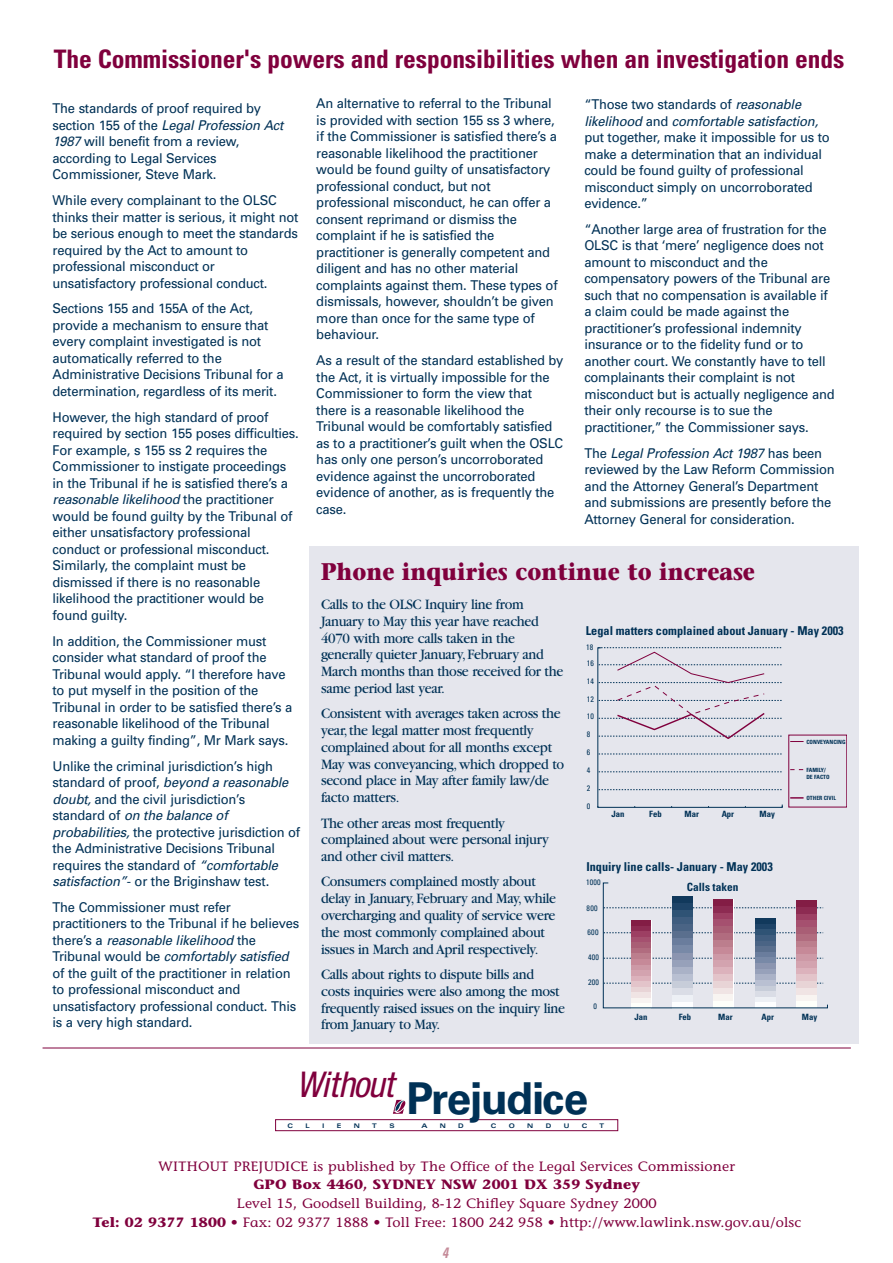
<style>
.page{position:relative;width:893px;height:1263px;background:#fff}
.page>*{position:absolute;margin:0;border:0;box-sizing:border-box;transform-origin:0 0}
.t1{font:700 43.95px "Univers";letter-spacing:-.03em;color:#003156}
.t2{font:700 condensed 25.5px "Univers";letter-spacing:-.005em;color:#80003d}
.t3{font:700 24px "Stone Serif";color:#80003d;scale:.9 1}
.t4{font:15px/16.8px "Garamond";letter-spacing:-.02em;color:#003156;scale:.94 1}
.t5{font:italic 700 condensed 15px "Univers";color:#c58b99;scale:.9 1}
.t6{font:13.5px/16.5px "Univers";letter-spacing:-.015em;color:#003156;scale:.96 1}
.t7{font:13.5px/18.8px "Stone Informal";letter-spacing:.01em;color:#80003d;text-align:center;scale:1.05 1}
.t8{font:700 13.5px "Stone Informal";letter-spacing:.015em;color:#80003d;scale:1.05 1}
.t9{font:700 condensed 12.3px "Univers";color:#003156}
.t10{font:700 condensed 11.4px "Univers";color:#003156}
.t11{font:700 condensed 8.7px "Univers";color:#003156}
.t12{font:condensed 7.95px "Univers";letter-spacing:.025em;color:#003156}
.t13{font:700 expanded 6.3px "Univers";color:#003156}
.t14{font:700 condensed 5.7px/6.9px "Univers";color:#003156}
.s1{font-style:italic}
.s2{font-weight:700}
</style>
<div class="page">
<div style="left:309px;top:547px;width:549px;height:497px;background:#e5e6ed"></div>
<hr style="left:43px;top:1048px;width:807px;height:1px;background:#80003d">
<div style="left:275px;top:1119px;width:343px;height:12px;background:#fff;border:1px solid #80003d"></div>
<svg style="left:393px;top:1100px;width:12px;height:14px"></svg>
<svg style="left:602px;top:882px;width:226px;height:127px"></svg>
<svg style="left:597px;top:647px;width:186px;height:161px"></svg>
<svg style="left:790px;top:741px;width:13px;height:1px"></svg>
<svg style="left:790px;top:797px;width:13px;height:2px"></svg>
<h2 class="t2" style="left:54px;top:50px;width:792px">The Commissioner's powers and responsibilities when an investigation ends</h2>
<p class="t6" style="left:53px;top:101px;width:242px">The standards of proof required by section 155 of the <span class="s1">Legal Profession Act<br>1987</span> will benefit from a review, according to Legal Services<br>Commissioner, Steve Mark.</p>
<p class="t6" style="left:53px;top:193px;width:258px">While every complainant to the OLSC thinks their matter is serious, it might not be serious enough to meet the standards required by the Act to amount to professional misconduct or unsatisfactory professional conduct.</p>
<p class="t6" style="left:53px;top:302px;width:242px">Sections 155 and 155A of the Act, provide a mechanism to ensure that every complaint investigated is not automatically referred to the Administrative Decisions Tribunal for a determination, regardless of its merit.</p>
<p class="t6" style="left:53px;top:410px;width:258px">However, the high standard of proof required by section 155 poses difficulties.<br>For example, s 155 ss 2 requires the Commissioner to instigate proceedings in the Tribunal if he is satisfied there’s a <span class="s1">reasonable likelihood</span> the practitioner would be found guilty by the Tribunal of either unsatisfactory professional conduct or professional misconduct.<br>Similarly, the complaint must be dismissed if there is no reasonable likelihood the practitioner would be found guilty.</p>
<p class="t6" style="left:53px;top:634px;width:251px">In addition, the Commissioner must consider what standard of proof the Tribunal would apply. “I therefore have to put myself in the position of the Tribunal in order to be satisfied there’s a reasonable likelihood of the Tribunal making a guilty finding”, Mr Mark says.</p>
<p class="t6" style="left:53px;top:759px;width:259px">Unlike the criminal jurisdiction’s high standard of proof, <span class="s1">beyond a reasonable doubt,</span> and the civil jurisdiction’s standard of <span class="s1">on the balance of probabilities,</span> the protective jurisdiction of the Administrative Decisions Tribunal requires the standard of <span class="s1">“comfortable satisfaction”</span>- or the Briginshaw test.</p>
<p class="t6" style="left:53px;top:900px;width:258px">The Commissioner must refer practitioners to the Tribunal if he believes there’s a <span class="s1">reasonable likelihood</span> the Tribunal would be <span class="s1">comfortably satisfied </span>of the guilt of the practitioner in relation to professional misconduct and unsatisfactory professional conduct. This is a very high standard.</p>
<p class="t6" style="left:316px;top:97px;width:253px">An alternative to referral to the Tribunal is provided with section 155 ss 3 where, if the Commissioner is satisfied there’s a reasonable likelihood the practitioner would be found guilty of unsatisfactory professional conduct, but not professional misconduct, he can offer a consent reprimand or dismiss the complaint if he is satisfied the practitioner is generally competent and diligent and has no other material complaints against them. These types of dismissals, however, shouldn’t be given more than once for the same type of behaviour.</p>
<p class="t6" style="left:316px;top:353px;width:259px">As a result of the standard established by the Act, it is virtually impossible for the Commissioner to form the view that there is a reasonable likelihood the Tribunal would be comfortably satisfied as to a practitioner’s guilt when the OSLC has only one person’s uncorroborated evidence against the uncorroborated evidence of another, as is frequently the case.</p>
<p class="t6" style="left:584px;top:97px;width:257px">“Those two standards of <span class="s1">reasonable likelihood</span> and <span class="s1">comfortable satisfaction, </span>put together, make it impossible for us to make a determination that an individual could be found guilty of professional misconduct simply on uncorroborated evidence.”</p>
<p class="t6" style="left:584px;top:222px;width:262px">“Another large area of frustration for the OLSC is that ‘mere’ negligence does not amount to misconduct and the compensatory powers of the Tribunal are such that no compensation is available if a claim could be made against the practitioner’s professional indemnity insurance or to the fidelity fund or to another court. We constantly have to tell complainants their complaint is not misconduct but is actually negligence and their only recourse is to sue the practitioner,” the Commissioner says.</p>
<p class="t6" style="left:584px;top:446px;width:262px">The <span class="s1">Legal Profession Act 1987</span> has been reviewed by the Law Reform Commission and the Attorney General’s Department and submissions are presently before the Attorney General for consideration.</p>
<h3 class="t3" style="left:321px;top:563px;width:484px">Phone inquiries continue to increase</h3>
<p class="t4" style="left:321px;top:597px;width:259px">Calls to the OLSC Inquiry line from January to May this year have reached 4070 with more calls taken in the generally quieter January,February and March months than those received for the same period last year.</p>
<p class="t4" style="left:321px;top:706px;width:260px">Consistent with averages taken across the year,the legal matter most frequently complained about for all months except May was conveyancing,which dropped to second place in May after family law/de facto matters.</p>
<p class="t4" style="left:321px;top:816px;width:244px">The other areas most frequently complained about were personal injury and other civil matters.</p>
<p class="t4" style="left:321px;top:875px;width:251px">Consumers complained mostly about delay in January,February and May,while overcharging and quality of service were the most commonly complained about issues in March and April respectively.</p>
<p class="t4" style="left:321px;top:967px;width:261px">Calls about rights to dispute bills and costs inquiries were also among the most frequently raised issues on the inquiry line from January to May.</p>
<p class="t9" style="left:586px;top:627px;width:259px">Legal matters complained about January - May 2003</p>
<p class="t12" style="left:586px;top:644px;width:9px">18</p>
<p class="t12" style="left:586px;top:660px;width:9px">16</p>
<p class="t12" style="left:586px;top:678px;width:9px">14</p>
<p class="t12" style="left:586px;top:696px;width:9px">12</p>
<p class="t12" style="left:586px;top:714px;width:9px">10</p>
<p class="t12" style="left:586px;top:731px;width:5px">8</p>
<p class="t12" style="left:586px;top:749px;width:5px">6</p>
<p class="t12" style="left:586px;top:767px;width:5px">4</p>
<p class="t12" style="left:586px;top:785px;width:5px">2</p>
<p class="t12" style="left:586px;top:803px;width:5px">0</p>
<p class="t11" style="left:611px;top:811px;width:14px">Jan</p>
<p class="t11" style="left:649px;top:811px;width:14px">Feb</p>
<p class="t11" style="left:684px;top:811px;width:16px">Mar</p>
<p class="t11" style="left:721px;top:811px;width:14px">Apr</p>
<p class="t11" style="left:759px;top:811px;width:17px">May</p>
<p class="t9" style="left:586px;top:862px;width:188px">Inquiry line calls- January - May 2003</p>
<p class="t12" style="left:586px;top:880px;width:16px">1000</p>
<p class="t12" style="left:586px;top:905px;width:12px">800</p>
<p class="t12" style="left:587px;top:929px;width:12px">600</p>
<p class="t12" style="left:588px;top:954px;width:12px">400</p>
<p class="t12" style="left:588px;top:980px;width:12px">200</p>
<p class="t12" style="left:593px;top:1003px;width:5px">0</p>
<p class="t10" style="left:686px;top:882px;width:53px">Calls taken</p>
<p class="t14" style="left:806px;top:739px;width:41px">CONVEYANCING</p>
<p class="t14" style="left:806px;top:767px;width:25px">FAMILY/<br>DE FACTO</p>
<p class="t14" style="left:806px;top:796px;width:31px">OTHER CIVIL</p>
<p class="t11" style="left:634px;top:1013px;width:14px">Jan</p>
<p class="t11" style="left:678px;top:1013px;width:14px">Feb</p>
<p class="t11" style="left:718px;top:1013px;width:16px">Mar</p>
<p class="t11" style="left:761px;top:1013px;width:14px">Apr</p>
<p class="t11" style="left:801px;top:1013px;width:17px">May</p>
<h1 class="t1" style="left:296px;top:1082px;width:293px"><sup>Without</sup> Prejudice</h1>
<p class="t13" style="left:287px;top:1123px;width:7px">C</p>
<p class="t13" style="left:305px;top:1123px;width:6px">L</p>
<p class="t13" style="left:322px;top:1123px;width:4px">I</p>
<p class="t13" style="left:337px;top:1123px;width:6px">E</p>
<p class="t13" style="left:354px;top:1123px;width:8px">N</p>
<p class="t13" style="left:372px;top:1123px;width:6px">T</p>
<p class="t13" style="left:389px;top:1123px;width:7px">S</p>
<p class="t13" style="left:421px;top:1123px;width:8px">A</p>
<p class="t13" style="left:440px;top:1123px;width:8px">N</p>
<p class="t13" style="left:458px;top:1123px;width:7px">D</p>
<p class="t13" style="left:491px;top:1123px;width:7px">C</p>
<p class="t13" style="left:509px;top:1123px;width:8px">O</p>
<p class="t13" style="left:527px;top:1123px;width:8px">N</p>
<p class="t13" style="left:545px;top:1123px;width:7px">D</p>
<p class="t13" style="left:563px;top:1123px;width:7px">U</p>
<p class="t13" style="left:581px;top:1123px;width:7px">C</p>
<p class="t13" style="left:599px;top:1123px;width:6px">T</p>
<p class="t7" style="left:158px;top:1158px;width:550px">WITHOUT PREJUDICE is published by The Office of the Legal Services Commissioner</p>
<p class="t8" style="left:253px;top:1180px;width:370px">GPO Box 4460, SYDNEY NSW 2001 DX 359 Sydney</p>
<p class="t7" style="left:92px;top:1196px;width:676px">Level 15, Goodsell Building, 8-12 Chifley Square Sydney 2000<br><span class="s2">Tel: 02 9377 1800</span> • Fax: 02 9377 1888 • Toll Free: 1800 242 958 • http://www.lawlink.nsw.gov.au/olsc</p>
<p class="t5" style="left:442px;top:1247px;width:8px">4</p>
</div>
